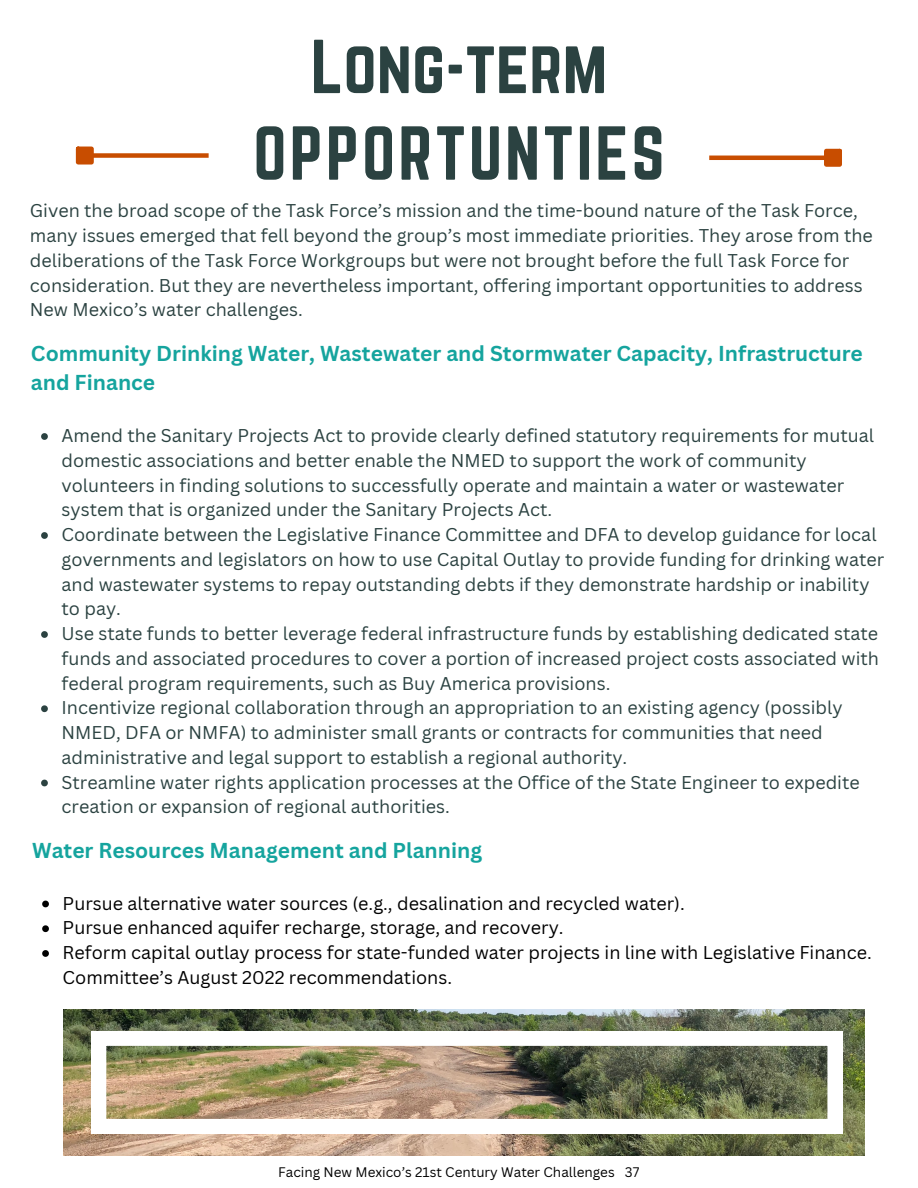
<style>
.page{position:relative;width:918px;height:1188px;background:#fff}
.page>*{position:absolute;margin:0;border:0;box-sizing:border-box;transform-origin:0 0}
.t1{font:66.75px "Norwester";letter-spacing:.045em;color:#2b4241}
.t2{font:66.75px "Norwester";color:#2b4241}
.t3{font:700 21px/29.2px "Canva Sans";color:#15a49e}
.t4{font:18px/24.8px "Canva Sans";color:#2b4241}
.t5{font:18px/24.8px "Canva Sans";color:#000}
.t6{font:13.5px "Canva Sans";color:#000}
</style>
<div class="page">
<div style="left:93px;top:153px;width:116px;height:5px;background:#c84d00"></div>
<div style="left:78px;top:149px;width:14px;height:13px;background:#c84d00"></div>
<div style="left:76px;top:147px;width:18px;height:18px;border:4px solid #c84d00"></div>
<hr style="left:709px;top:156px;width:116px;height:4px;background:#c84d00">
<div style="left:826px;top:151px;width:14px;height:14px;background:#c84d00"></div>
<div style="left:824px;top:149px;width:18px;height:18px;border:4px solid #c84d00"></div>
<img style="left:63px;top:1009px;width:802px;height:146px">
<svg style="left:41px;top:433px;width:7px;height:7px"></svg>
<svg style="left:41px;top:532px;width:7px;height:7px"></svg>
<svg style="left:41px;top:631px;width:7px;height:7px"></svg>
<svg style="left:41px;top:705px;width:7px;height:7px"></svg>
<svg style="left:41px;top:780px;width:7px;height:6px"></svg>
<svg style="left:42px;top:901px;width:7px;height:6px"></svg>
<svg style="left:42px;top:925px;width:7px;height:7px"></svg>
<svg style="left:42px;top:950px;width:7px;height:7px"></svg>
<img style="left:92px;top:1031px;width:750px;height:103px">
<p class="t2" style="left:311px;top:26px;width:298px">Long-term</p>
<p class="t1" style="left:253px;top:113px;width:413px">OPPORTUNTIES</p>
<p class="t4" style="left:30px;top:198px;width:845px">Given the broad scope of the Task Force’s mission and the time-bound nature of the Task Force, many issues emerged that fell beyond the group’s most immediate priorities. They arose from the deliberations of the Task Force Workgroups but were not brought before the full Task Force for consideration. But they are nevertheless important, offering important opportunities to address New Mexico’s water challenges.</p>
<p class="t3" style="left:31px;top:338px;width:833px">Community Drinking Water, Wastewater and Stormwater Capacity, Infrastructure and Finance</p>
<p class="t4" style="left:62px;top:423px;width:814px">Amend the Sanitary Projects Act to provide clearly defined statutory requirements for mutual domestic associations and better enable the NMED to support the work of community volunteers in finding solutions to successfully operate and maintain a water or wastewater system that is organized under the Sanitary Projects Act.</p>
<p class="t4" style="left:62px;top:522px;width:824px">Coordinate between the Legislative Finance Committee and DFA to develop guidance for local governments and legislators on how to use Capital Outlay to provide funding for drinking water and wastewater systems to repay outstanding debts if they demonstrate hardship or inability to pay.</p>
<p class="t4" style="left:62px;top:621px;width:819px;text-align:justify">Use state funds to better leverage federal infrastructure funds by establishing dedicated state funds and associated procedures to cover a portion of increased project costs associated with federal program requirements, such as Buy America provisions.</p>
<p class="t4" style="left:62px;top:695px;width:783px">Incentivize regional collaboration through an appropriation to an existing agency (possibly<br>NMED, DFA or NMFA) to administer small grants or contracts for communities that need administrative and legal support to establish a regional authority.</p>
<p class="t4" style="left:62px;top:769px;width:800px">Streamline water rights application processes at the Office of the State Engineer to expedite creation or expansion of regional authorities.</p>
<p class="t3" style="left:32px;top:835px;width:452px">Water Resources Management and Planning</p>
<p class="t5" style="left:63px;top:890px;width:624px">Pursue alternative water sources (e.g., desalination and recycled water).</p>
<p class="t5" style="left:63px;top:915px;width:503px">Pursue enhanced aquifer recharge, storage, and recovery.</p>
<p class="t5" style="left:63px;top:940px;width:811px">Reform capital outlay process for state-funded water projects in line with Legislative Finance.<br>Committee’s August 2022 recommendations.</p>
<p class="t6" style="left:278px;top:1163px;width:363px">Facing New Mexico’s 21st Century Water Challenges 37</p>
</div>
